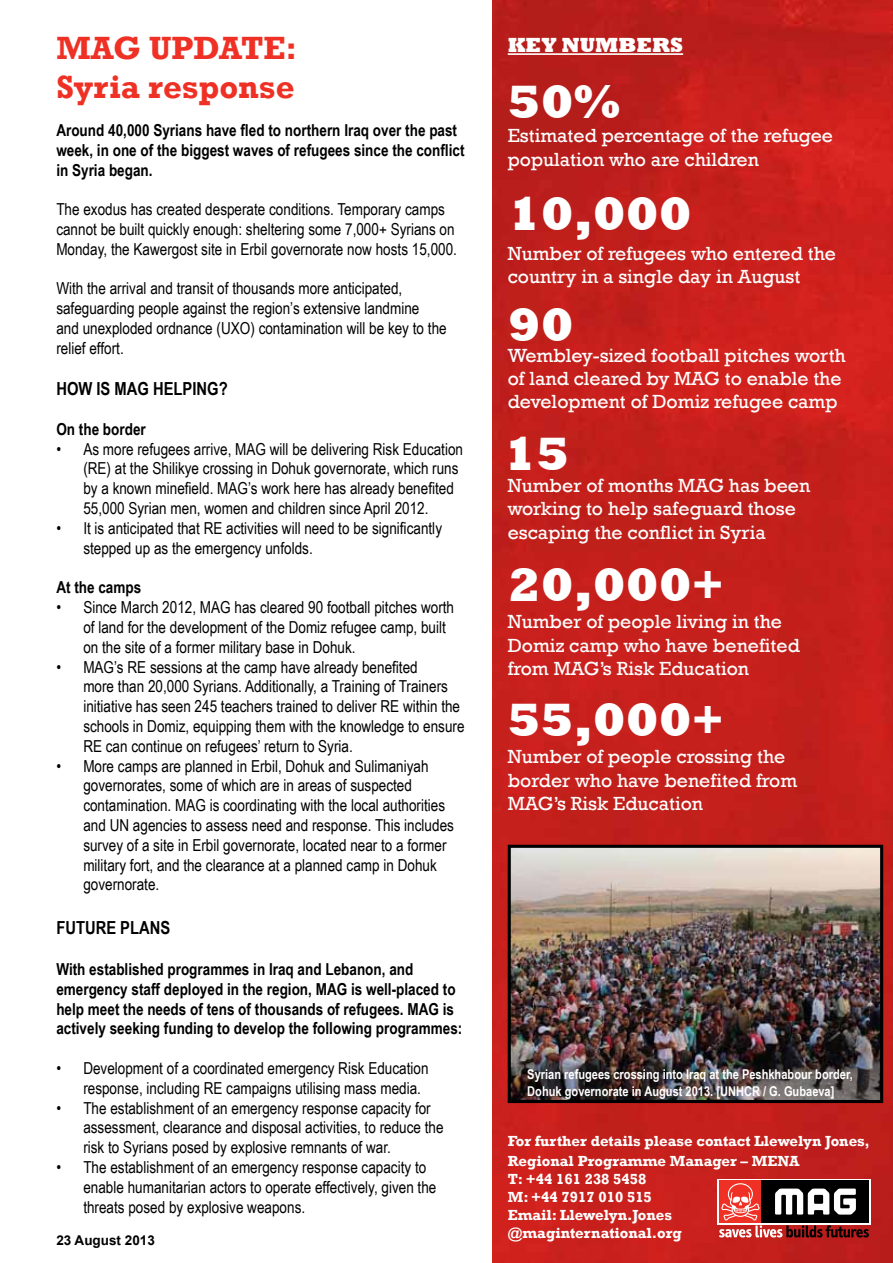
<style>
.page{position:relative;width:893px;height:1263px;background:#fff}
.page>*{position:absolute;margin:0;border:0;box-sizing:border-box;transform-origin:0 0}
.t1{font:800 48px "Rockwell";color:#fff}
.t2{font:700 33px/39.6px "Rockwell";color:#ee3124}
.t3{font:800 21px "Rockwell";color:#fff}
.t4{font:19.5px/23.4px "Rockwell";color:#fff}
.t5{font:700 18px "Arial Narrow";color:#000}
.t6{font:16.5px/19.8px "Arial Narrow";color:#000}
.t7{font:700 16.5px/19.8px "Arial Narrow";color:#000}
.t8{font:700 15px/18px "Rockwell";color:#fff}
.t9{font:700 13.5px/16.2px "Arial Narrow";color:#fff}
.t10{font:700 13.5px "Arial";color:#000}
</style>
<div class="page">
<img style="left:492px;top:0;width:401px;height:1263px">
<img style="left:512px;top:849px;width:367px;height:250px">
<div style="left:508px;top:845px;width:375px;height:258px;border:3px solid #000"></div>
<div style="left:718px;top:1179px;width:153px;height:46px;background:#fff"></div>
<div style="left:719px;top:1180px;width:43px;height:43px;background:#ee3124"></div>
<div style="left:762px;top:1180px;width:107px;height:43px;background:#000"></div>
<svg style="left:719px;top:1183px;width:150px;height:54px"></svg>
<hr style="left:508px;top:53px;width:175px;height:2px;background:#fff">
<h2 class="t2" style="left:56px;top:28px;width:242px">MAG UPDATE:<br>Syria response</h2>
<p class="t7" style="left:56px;top:119px;width:410px">Around 40,000 Syrians have fled to northern Iraq over the past week, in one of the biggest waves of refugees since the conflict in Syria began.</p>
<p class="t6" style="left:56px;top:199px;width:402px">The exodus has created desperate conditions. Temporary camps cannot be built quickly enough: sheltering some 7,000+ Syrians on<br>Monday, the Kawergost site in Erbil governorate now hosts 15,000.</p>
<p class="t6" style="left:56px;top:278px;width:392px">With the arrival and transit of thousands more anticipated, safeguarding people against the region’s extensive landmine<br>and unexploded ordnance (UXO) contamination will be key to the relief effort.</p>
<p class="t5" style="left:56px;top:375px;width:173px">HOW IS MAG HELPING?</p>
<p class="t7" style="left:56px;top:418px;width:91px">On the border</p>
<p class="t6" style="left:83px;top:438px;width:381px;text-indent:-27px">• As more refugees arrive, MAG will be delivering Risk Education (RE) at the Shilikye crossing in Dohuk governorate, which runs by a known minefield. MAG’s work here has already benefited 55,000 Syrian men, women and children since April 2012.</p>
<p class="t6" style="left:83px;top:517px;width:360px;text-indent:-27px">• It is anticipated that RE activities will need to be significantly stepped up as the emergency unfolds.</p>
<p class="t7" style="left:56px;top:577px;width:86px">At the camps</p>
<p class="t6" style="left:83px;top:597px;width:372px;text-indent:-27px">• Since March 2012, MAG has cleared 90 football pitches worth of land for the development of the Domiz refugee camp, built on the site of a former military base in Dohuk.</p>
<p class="t6" style="left:83px;top:656px;width:383px;text-indent:-27px">• MAG’s RE sessions at the camp have already benefited<br>more than 20,000 Syrians. Additionally, a Training of Trainers initiative has seen 245 teachers trained to deliver RE within the schools in Domiz, equipping them with the knowledge to ensure RE can continue on refugees’ return to Syria.</p>
<p class="t6" style="left:83px;top:755px;width:372px;text-indent:-27px">• More camps are planned in Erbil, Dohuk and Sulimaniyah governorates, some of which are in areas of suspected contamination. MAG is coordinating with the local authorities and UN agencies to assess need and response. This includes survey of a site in Erbil governorate, located near to a former military fort, and the clearance at a planned camp in Dohuk governorate.</p>
<p class="t5" style="left:56px;top:913px;width:115px">FUTURE PLANS</p>
<p class="t7" style="left:56px;top:958px;width:408px">With established programmes in Iraq and Lebanon, and emergency staff deployed in the region, MAG is well-placed to help meet the needs of tens of thousands of refugees. MAG is actively seeking funding to develop the following programmes:</p>
<p class="t6" style="left:83px;top:1057px;width:347px;text-indent:-27px">• Development of a coordinated emergency Risk Education response, including RE campaigns utilising mass media.</p>
<p class="t6" style="left:83px;top:1097px;width:362px;text-indent:-27px">• The establishment of an emergency response capacity for assessment, clearance and disposal activities, to reduce the risk to Syrians posed by explosive remnants of war.</p>
<p class="t6" style="left:83px;top:1156px;width:355px;text-indent:-27px">• The establishment of an emergency response capacity to enable humanitarian actors to operate effectively, given the threats posed by explosive weapons.</p>
<p class="t10" style="left:56px;top:1231px;width:100px">23 August 2013</p>
<p class="t3" style="left:508px;top:33px;width:177px">KEY NUMBERS</p>
<h1 class="t1" style="left:508px;top:74px;width:114px">50%</h1>
<p class="t4" style="left:508px;top:124px;width:327px">Estimated percentage of the refugee population who are children</p>
<h1 class="t1" style="left:508px;top:186px;width:186px">10,000</h1>
<p class="t4" style="left:508px;top:242px;width:330px">Number of refugees who entered the country in a single day in August</p>
<h1 class="t1" style="left:508px;top:297px;width:68px">90</h1>
<p class="t4" style="left:508px;top:344px;width:339px">Wembley-sized football pitches worth of land cleared by MAG to enable the development of Domiz refugee camp</p>
<h1 class="t1" style="left:503px;top:426px;width:68px">15</h1>
<p class="t4" style="left:508px;top:474px;width:304px">Number of months MAG has been working to help safeguard those escaping the conflict in Syria</p>
<h1 class="t1" style="left:508px;top:557px;width:218px">20,000+</h1>
<p class="t4" style="left:508px;top:610px;width:294px">Number of people living in the<br>Domiz camp who have benefited from MAG’s Risk Education</p>
<h1 class="t1" style="left:508px;top:692px;width:218px">55,000+</h1>
<p class="t4" style="left:508px;top:745px;width:291px">Number of people crossing the border who have benefited from<br>MAG’s Risk Education</p>
<p class="t9" style="left:527px;top:1066px;width:327px">Syrian refugees crossing into Iraq at the Peshkhabour border,<br>Dohuk governorate in August 2013. [UNHCR / G. Gubaeva]</p>
<p class="t8" style="left:508px;top:1131px;width:364px;line-height:19.8px">For further details please contact Llewelyn Jones,<br>Regional Programme Manager – MENA</p>
<p class="t8" style="left:508px;top:1169px;width:176px">T: +44 161 238 5458<br>M: +44 7917 010 515<br>Email: Llewelyn.Jones @maginternational.org</p>
</div>
